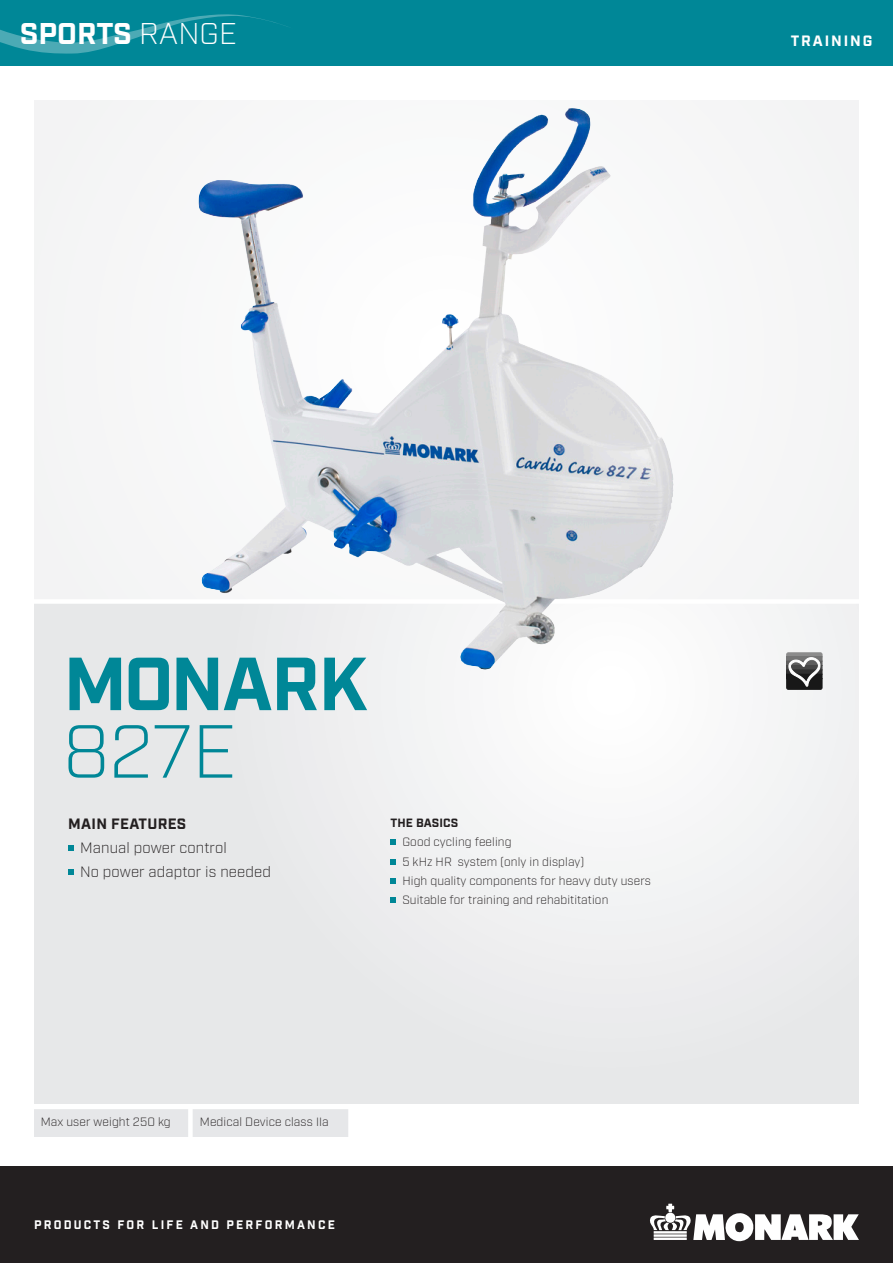
<style>
.page{position:relative;width:893px;height:1263px;background:#fff}
.page>*{position:absolute;margin:0;border:0;box-sizing:border-box;transform-origin:0 0}
.t1{font:700 75px/67.5px "Industry";letter-spacing:-.02em;color:#008797}
.t2{font:700 30px "Industry";color:#fff}
.Main_features{font:300 15px "Industry";letter-spacing:.01em;color:#231f20}
.Mellis{font:700 15px "Industry";letter-spacing:.02em;color:#231f20}
.Main_features-2{font:700 15px "Industry";letter-spacing:.125em;color:#fff}
.Features{font:300 12px "Industry";letter-spacing:.01em;color:#231f20}
.t3{font:12px "Industry Inc Base";letter-spacing:.185em;color:#fff}
.Mellis_2{font:700 12px "Industry";letter-spacing:.01em;color:#231f20}
.s1{font-weight:300}
</style>
<div class="page">
<div style="left:34px;top:100px;width:825px;height:504px;background:#f5f5f6"></div>
<div style="left:34px;top:601px;width:825px;height:502px;background:linear-gradient(to right,#e6e7e8,#f3f3f4)"></div>
<div style="left:0;top:0;width:893px;height:66px;background:#008797"></div>
<div style="left:0;top:1167px;width:893px;height:96px;background:#231f20"></div>
<svg style="left:68px;top:845px;width:6px;height:5px"></svg>
<svg style="left:68px;top:869px;width:6px;height:5px"></svg>
<svg style="left:390px;top:840px;width:6px;height:5px"></svg>
<svg style="left:390px;top:859px;width:6px;height:5px"></svg>
<svg style="left:390px;top:878px;width:6px;height:5px"></svg>
<svg style="left:390px;top:897px;width:6px;height:6px"></svg>
<div style="left:34px;top:1107px;width:314px;height:29px;background:#e6e7e9"></div>
<div style="left:0;top:599px;width:893px;height:5px;background:#fff"></div>
<hr style="left:0;top:1105px;width:893px;height:4px;background:#fff">
<div style="left:188px;top:1105px;width:5px;height:33px;background:#fff"></div>
<svg style="left:786px;top:652px;width:37px;height:37px"></svg>
<img style="left:198px;top:108px;width:476px;height:562px">
<svg style="left:0;top:14px;width:288px;height:40px"></svg>
<svg style="left:650px;top:1204px;width:209px;height:37px"></svg>
<p class="t2" style="left:20px;top:16px;width:219px">SPORTS <span class="s1">RANGE</span></p>
<p class="Main_features-2" style="left:791px;top:31px;width:83px">TRAINING</p>
<p class="t1" style="left:63px;top:654px;width:306px">MONARK<br><span class="s1">827E</span></p>
<p class="Mellis" style="left:68px;top:815px;width:120px">MAIN FEATURES</p>
<p class="Main_features" style="left:80px;top:839px;width:148px">Manual power control</p>
<p class="Main_features" style="left:80px;top:863px;width:192px">No power adaptor is needed</p>
<p class="Mellis_2" style="left:390px;top:816px;width:69px">THE BASICS</p>
<p class="Features" style="left:402px;top:835px;width:111px">Good cycling feeling</p>
<p class="Features" style="left:402px;top:854px;width:184px">5 kHz HR system (only in display)</p>
<p class="Features" style="left:402px;top:873px;width:250px">High quality components for heavy duty users</p>
<p class="Features" style="left:402px;top:893px;width:208px">Suitable for training and rehabititation</p>
<p class="Features" style="left:41px;top:1115px;width:131px">Max user weight 250 kg</p>
<p class="Features" style="left:200px;top:1115px;width:130px">Medical Device class IIa</p>
<p class="t3" style="left:34px;top:1218px;width:302px">PRODUCTS FOR LIFE AND PERFORMANCE</p>
</div>
